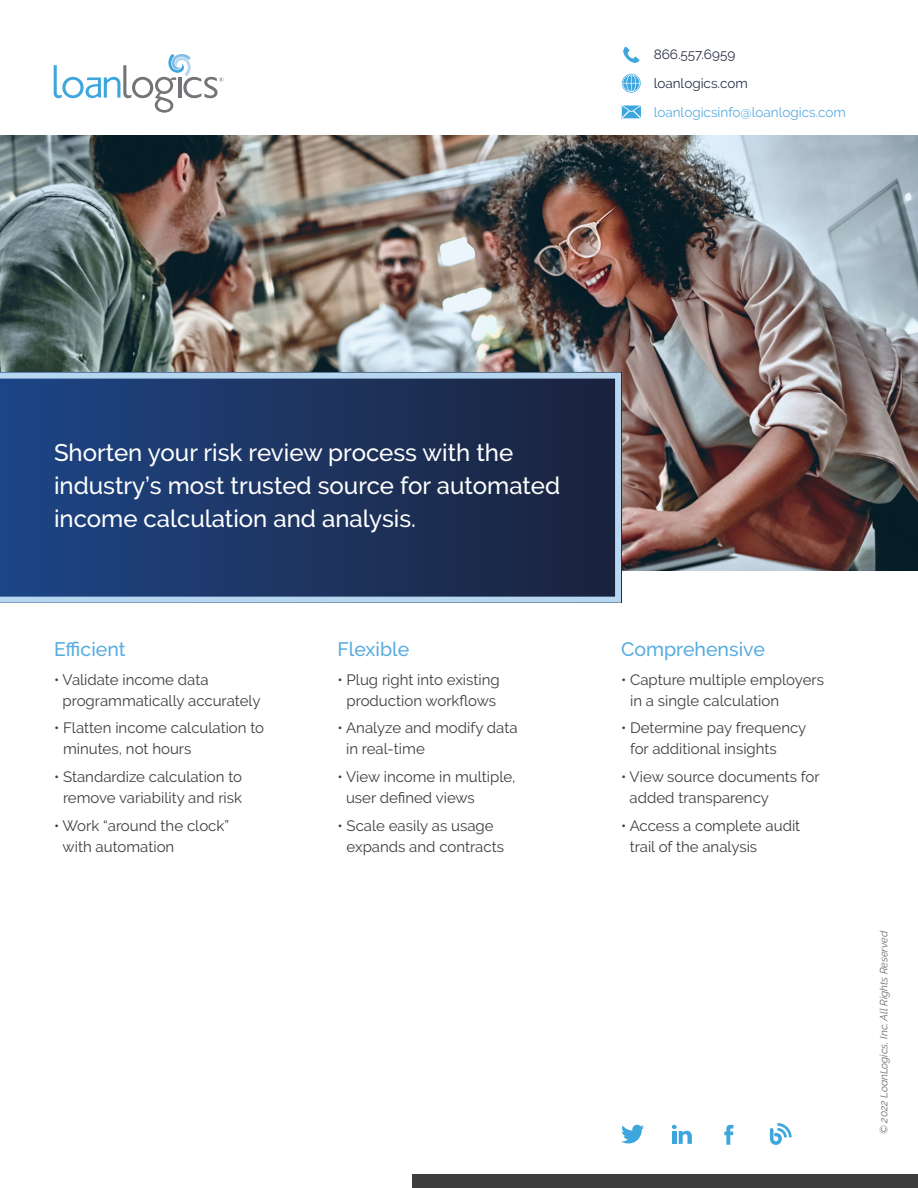
<style>
.page{position:relative;width:918px;height:1188px;background:#fff}
.page>*{position:absolute;margin:0;border:0;box-sizing:border-box;transform-origin:0 0}
.t1{font:500 24px/33px "Raleway";color:#fff}
.t2{font:500 19.5px "Raleway";color:#59ace0}
.t3{font:15px/21px "Raleway";color:#3e3e3f}
.t4{font:13.5px "Raleway";color:#59ace0}
.t5{font:13.5px "Raleway";color:#2b3047}
.t6{font:italic 10.5px "Raleway";color:#6c6d70}
</style>
<div class="page">
<img style="left:0;top:135px;width:918px;height:435px">
<svg style="left:0;top:373px;width:621px;height:230px;background:#253d69"></svg>
<svg style="left:54px;top:54px;width:170px;height:59px"></svg>
<div style="left:413px;top:1174px;width:505px;height:14px;background:#3e3e3f"></div>
<svg style="left:770px;top:1123px;width:22px;height:22px"></svg>
<svg style="left:672px;top:1125px;width:20px;height:19px"></svg>
<svg style="left:621px;top:1125px;width:23px;height:18px"></svg>
<svg style="left:724px;top:1125px;width:9px;height:20px"></svg>
<svg style="left:623px;top:46px;width:17px;height:17px"></svg>
<svg style="left:621px;top:105px;width:20px;height:14px"></svg>
<svg style="left:622px;top:74px;width:19px;height:19px"></svg>
<svg style="left:622px;top:74px;width:18px;height:18px"></svg>
<p class="t5" style="left:654px;top:46px;width:83px">866.557.6959</p>
<p class="t5" style="left:654px;top:75px;width:96px">loanlogics.com</p>
<p class="t4" style="left:654px;top:105px;width:194px">loanlogicsinfo@loanlogics.com</p>
<p class="t1" style="left:54px;top:436px;width:508px">Shorten your risk review process with the industry’s most trusted source for automated income calculation and analysis.</p>
<p class="t2" style="left:54px;top:637px;width:73px">Efficient</p>
<p class="t3" style="left:63px;top:669px;width:200px;text-indent:-9px">• Validate income data programmatically accurately</p>
<p class="t3" style="left:63px;top:718px;width:203px;text-indent:-9px">• Flatten income calculation to minutes, not hours</p>
<p class="t3" style="left:54px;top:766px;width:190px;text-align:right">• Standardize calculation to remove variability and risk</p>
<p class="t3" style="left:63px;top:815px;width:168px;text-indent:-9px">• Work “around the clock” with automation</p>
<p class="t2" style="left:338px;top:637px;width:73px">Flexible</p>
<p class="t3" style="left:338px;top:669px;width:164px;text-align:center">• Plug right into existing production workflows</p>
<p class="t3" style="left:346px;top:718px;width:173px;text-indent:-9px">• Analyze and modify data in real-time</p>
<p class="t3" style="left:346px;top:766px;width:171px;text-indent:-9px">• View income in multiple, user defined views</p>
<p class="t3" style="left:347px;top:815px;width:159px;text-indent:-9px">• Scale easily as usage expands and contracts</p>
<p class="t2" style="left:621px;top:637px;width:145px">Comprehensive</p>
<p class="t3" style="left:630px;top:669px;width:195px;text-indent:-9px">• Capture multiple employers in a single calculation</p>
<p class="t3" style="left:630px;top:718px;width:178px;text-indent:-9px">• Determine pay frequency for additional insights</p>
<p class="t3" style="left:630px;top:766px;width:192px;text-indent:-9px">• View source documents for added transparency</p>
<p class="t3" style="left:630px;top:815px;width:172px;text-indent:-9px">• Access a complete audit trail of the analysis</p>
<p class="t6" style="left:878px;top:1134px;width:205px;rotate:-90deg">© 2022 LoanLogics, Inc. All Rights Reserved</p>
</div>
